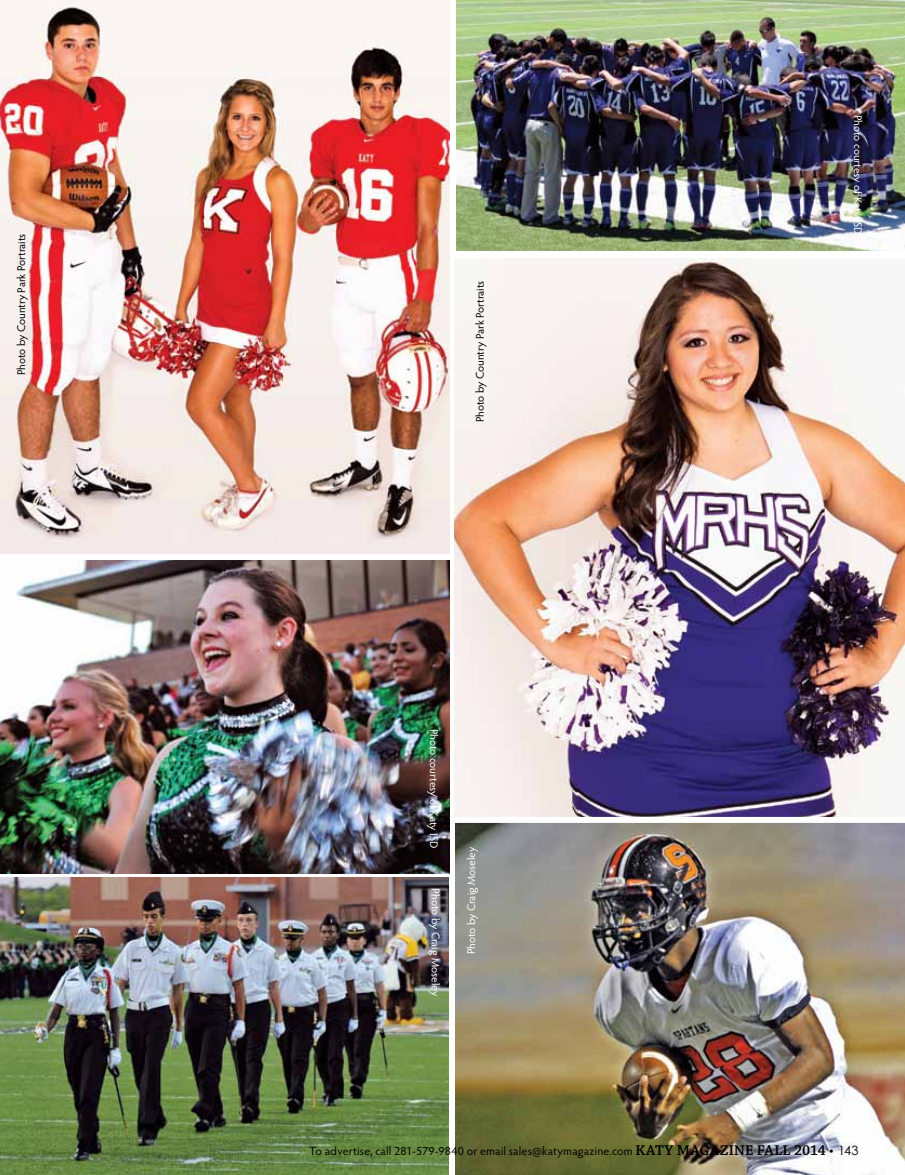
<style>
.page{position:relative;width:905px;height:1175px;background:#fff}
.page>*{position:absolute;margin:0;border:0;box-sizing:border-box;transform-origin:0 0}
.t1{font:12px "Hypatia Sans Pro";letter-spacing:.015em;color:#000}
.t2{font:11.25px "Hypatia Sans Pro";letter-spacing:-.005em;color:#fff}
.t3{font:11.25px "Hypatia Sans Pro";letter-spacing:-.005em;color:#000}
.s1{font-family:"Chaparral Pro";font-weight:600;font-size:15px}
.s2{font-family:"Chaparral Pro";font-size:15px}
.s3{font-family:"Century Gothic";font-size:12.75px}
</style>
<div class="page">
<img style="left:0;top:878px;width:449px;height:296px">
<img style="left:455px;top:258px;width:449px;height:559px">
<img style="left:456px;top:0;width:448px;height:251px">
<img style="left:0;top:0;width:449px;height:553px">
<img style="left:456px;top:823px;width:448px;height:351px">
<img style="left:0;top:561px;width:449px;height:312px">
<p class="t3" style="left:14px;top:375px;width:143px;rotate:-90deg">Photo by Country Park Portraits</p>
<p class="t3" style="left:472px;top:422px;width:143px;rotate:-90deg">Photo by Country Park Portraits</p>
<p class="t2" style="left:441px;top:728px;width:121px;rotate:90deg">Photo courtesy of Katy ISD</p>
<p class="t2" style="left:443px;top:888px;width:109px;rotate:90deg">Photo by Craig Moseley</p>
<p class="t2" style="left:464px;top:954px;width:109px;rotate:-90deg">Photo by Craig Moseley</p>
<p class="t2" style="left:865px;top:115px;width:121px;rotate:90deg">Photo courtesy of Katy ISD</p>
<p class="t1" style="left:309px;top:1142px;width:551px">To advertise, call 281-579-9840 or email sales@katymagazine.com <span class="s1">KATY MAGAZINE FALL 2014</span> <span class="s2">•</span> <span class="s3">143</span></p>
</div>
